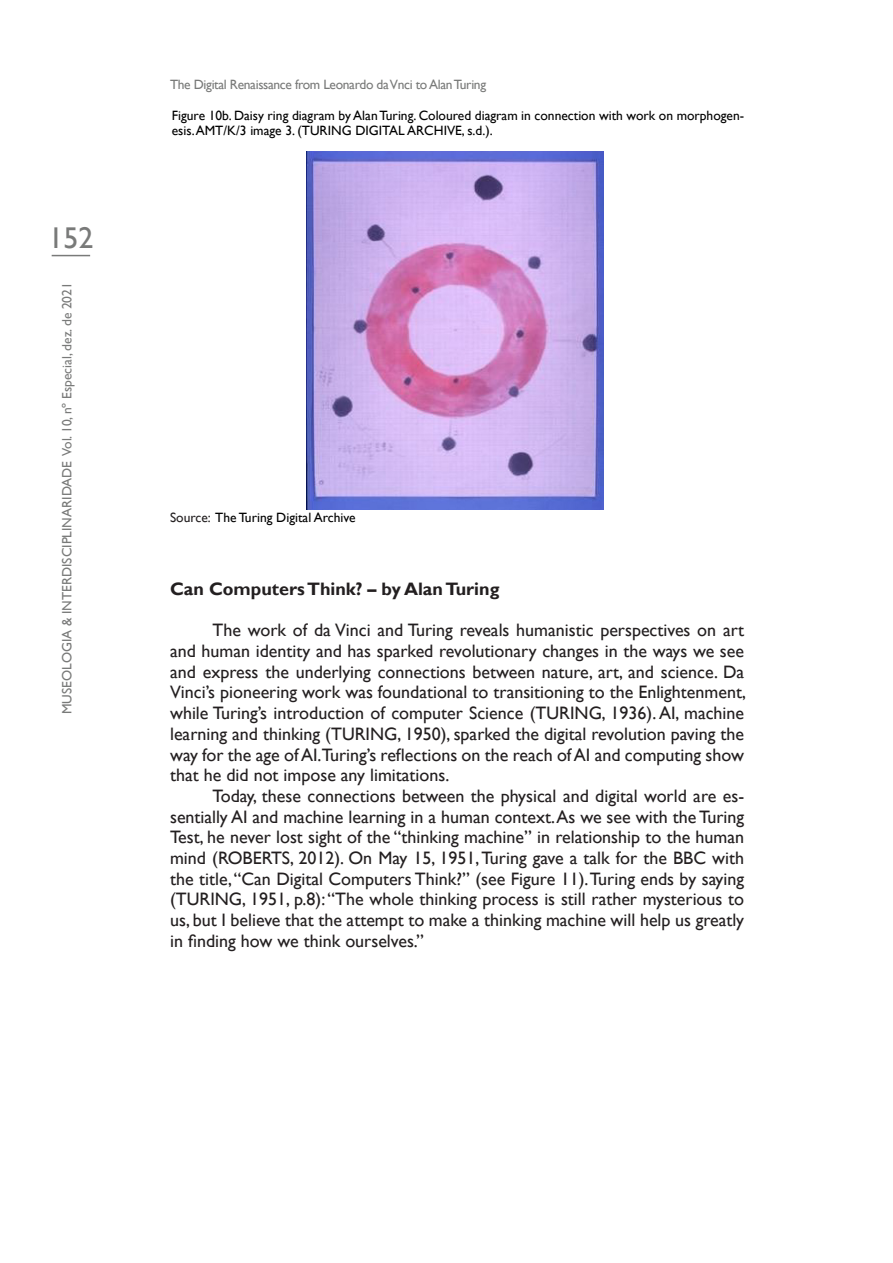
<style>
.page{position:relative;width:893px;height:1263px;background:#fff}
.page>*{position:absolute;margin:0;border:0;box-sizing:border-box;transform-origin:0 0}
.t1{font:30px "Gill Sans";color:#797a79}
.Texto_normal{font:18px/20.7px "Gill Sans";color:#231f20;text-align:justify}
.Subtítulo{font:700 18px "Gill Sans";color:#231f20}
.Legenda_imagem_2_-_f{font:13.5px/15px "Gill Sans";color:#000}
.t2{font:13.5px "Gill Sans";color:#797a79}
.t3{font:13.5px "Gill Sans";letter-spacing:-.025em;color:#797a79}
.s1{color:#231f20}
</style>
<div class="page">
<hr style="left:52px;top:255px;width:38px;height:1px;background:#797a79">
<img style="left:306px;top:152px;width:297px;height:357px">
<h1 class="t1" style="left:48px;top:221px;width:46px">152</h1>
<p class="t2" style="left:59px;top:714px;width:433px;rotate:-90deg">MUSEOLOGIA &amp; INTERDISCIPLINARIDADE Vol. 10, nº Especial, dez. de 2021</p>
<p class="t3" style="left:170px;top:76px;width:318px">The Digital Renaissance from Leonardo da Vnci to Alan Turing</p>
<p class="Legenda_imagem_2_-_f" style="left:172px;top:109px;width:574px">Figure 10b. Daisy ring diagram by Alan Turing. Coloured diagram in connection with work on morphogen&shy;esis. AMT/K/3 image 3. (TURING DIGITAL ARCHIVE, s.d.).</p>
<p class="Legenda_imagem_2_-_f" style="left:170px;top:510px;width:187px"><span class="s1">Source:</span> The Turing Digital Archive</p>
<p class="Subtítulo" style="left:170px;top:578px;width:331px">Can Computers Think? – by Alan Turing</p>
<p class="Texto_normal" style="left:170px;top:620px;width:577px;text-indent:43px">The work of da Vinci and Turing reveals humanistic perspectives on art and human identity and has sparked revolutionary changes in the ways we see and express the underlying connections between nature, art, and science. Da Vinci’s pioneering work was foundational to transitioning to the Enlightenment, while Turing’s introduction of computer Science (TURING, 1936). AI, machine learning and thinking (TURING, 1950), sparked the digital revolution paving the way for the age of AI.Turing’s reflections on the reach of AI and computing show that he did not impose any limitations.</p>
<p class="Texto_normal" style="left:170px;top:786px;width:576px;text-indent:43px">Today, these connections between the physical and digital world are es&shy;sentially AI and machine learning in a human context. As we see with the Turing Test, he never lost sight of the “thinking machine” in relationship to the human mind (ROBERTS, 2012). On May 15, 1951, Turing gave a talk for the BBC with the title, “Can Digital Computers Think?” (see Figure 11). Turing ends by saying (TURING, 1951, p.8): “The whole thinking process is still rather mysterious to us, but I believe that the attempt to make a thinking machine will help us greatly in finding how we think ourselves.”</p>
</div>
